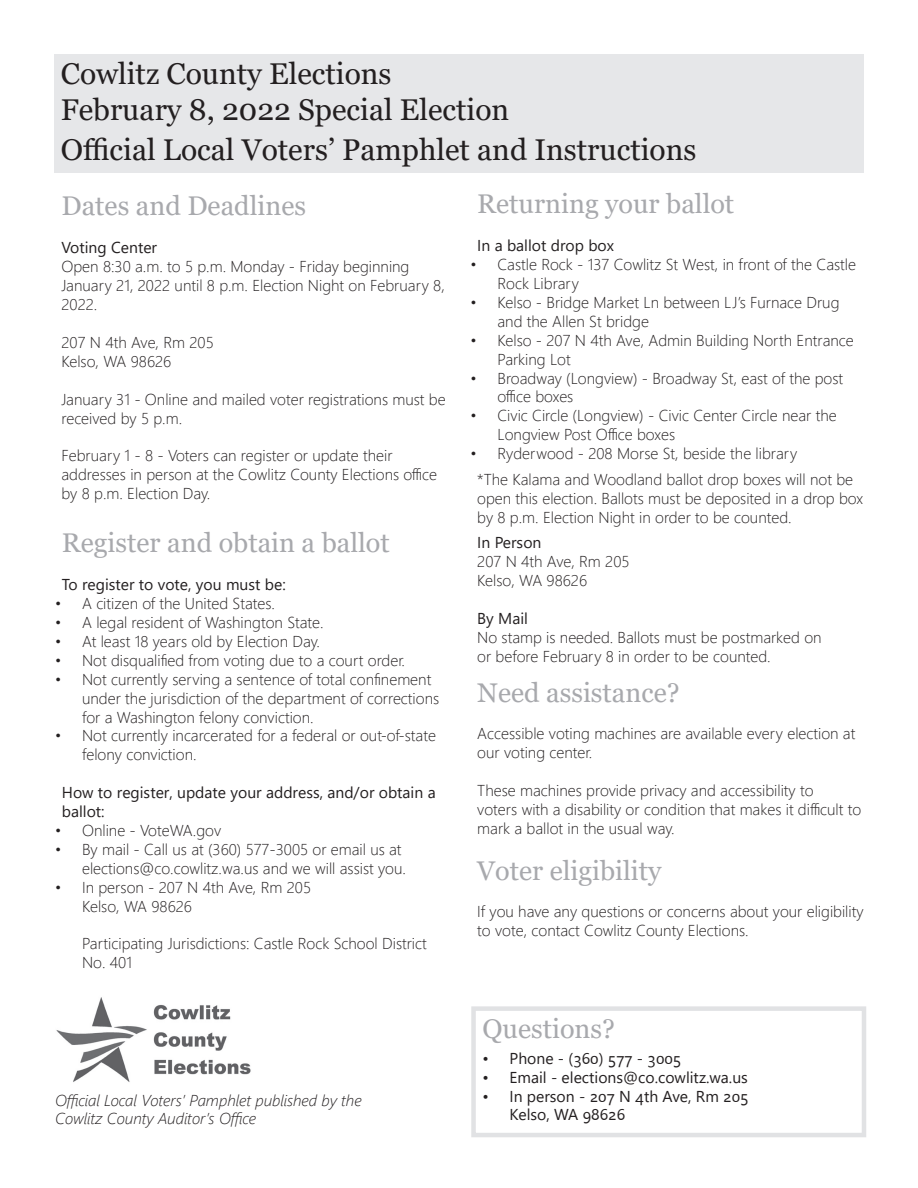
<style>
.page{position:relative;width:918px;height:1188px;background:#fff}
.page>*{position:absolute;margin:0;border:0;box-sizing:border-box;transform-origin:0 0}
.t1{font:30px/36px "Georgia";color:#231f20}
.t2{font:27px "Georgia";color:#a8a9ad}
.t3{font:300 15.75px/18.9px "Segoe UI";color:#231f20}
.t4{font:15.75px/18.9px "Segoe UI";color:#231f20}
.t5{font:italic 300 15.75px/18.9px "Segoe UI";color:#231f20}
</style>
<div class="page">
<div style="left:54px;top:54px;width:810px;height:119px;background:#e6e7e9"></div>
<div style="left:471px;top:1006px;width:395px;height:131px;border:4px solid #e1e2e4"></div>
<img style="left:56px;top:997px;width:195px;height:85px">
<h1 class="t1" style="left:61px;top:56px;width:450px">Cowlitz County Elections<br>February 8, 2022 Special Election</h1>
<h1 class="t1" style="left:61px;top:132px;width:637px">Official Local Voters’ Pamphlet and Instructions</h1>
<h2 class="t2" style="left:62px;top:189px;width:246px">Dates and Deadlines</h2>
<p class="t4" style="left:62px;top:237px;width:97px">Voting Center</p>
<p class="t3" style="left:62px;top:256px;width:385px">Open 8:30 a.m. to 5 p.m. Monday - Friday beginning<br>January 21, 2022 until 8 p.m. Election Night on February 8,<br>2022.</p>
<p class="t3" style="left:62px;top:331px;width:154px">207 N 4th Ave, Rm 205<br>Kelso, WA 98626</p>
<p class="t3" style="left:62px;top:388px;width:386px">January 31 - Online and mailed voter registrations must be received by 5 p.m.</p>
<p class="t3" style="left:62px;top:445px;width:377px">February 1 - 8 - Voters can register or update their addresses in person at the Cowlitz County Elections office by 8 p.m. Election Day.</p>
<h2 class="t2" style="left:62px;top:526px;width:329px">Register and obtain a ballot</h2>
<p class="t4" style="left:62px;top:574px;width:225px">To register to vote, you must be:</p>
<p class="t3" style="left:55px;top:593px;width:221px">• A citizen of the United States.</p>
<p class="t3" style="left:55px;top:611px;width:270px">• A legal resident of Washington State.</p>
<p class="t3" style="left:55px;top:630px;width:266px">• At least 18 years old by Election Day.</p>
<p class="t3" style="left:55px;top:649px;width:351px">• Not disqualified from voting due to a court order.</p>
<p class="t3" style="left:82px;top:668px;width:359px;text-indent:-27px">• Not currently serving a sentence of total confinement under the jurisdiction of the department of corrections for a Washington felony conviction.</p>
<p class="t3" style="left:82px;top:725px;width:355px;text-indent:-27px">• Not currently incarcerated for a federal or out-of-state felony conviction.</p>
<p class="t4" style="left:62px;top:782px;width:375px">How to register, update your address, and/or obtain a ballot:</p>
<p class="t3" style="left:55px;top:819px;width:168px">• Online - VoteWA.gov</p>
<p class="t3" style="left:55px;top:838px;width:352px;text-align:right">• By mail - Call us at (360) 577-3005 or email us at elections@co.cowlitz.wa.us and we will assist you.</p>
<p class="t3" style="left:82px;top:876px;width:231px;text-indent:-27px">• In person - 207 N 4th Ave, Rm 205<br>Kelso, WA 98626</p>
<p class="t3" style="left:82px;top:933px;width:346px">Participating Jurisdictions: Castle Rock School District<br>No. 401</p>
<h2 class="t2" style="left:477px;top:187px;width:258px">Returning your ballot</h2>
<p class="t4" style="left:477px;top:235px;width:138px">In a ballot drop box</p>
<p class="t3" style="left:498px;top:254px;width:360px;text-indent:-27px">• Castle Rock - 137 Cowlitz St West, in front of the Castle<br>Rock Library</p>
<p class="t3" style="left:498px;top:291px;width:344px;text-indent:-27px">• Kelso - Bridge Market Ln between LJ’s Furnace Drug and the Allen St bridge</p>
<p class="t3" style="left:498px;top:329px;width:358px;text-indent:-27px">• Kelso - 207 N 4th Ave, Admin Building North Entrance<br>Parking Lot</p>
<p class="t3" style="left:498px;top:367px;width:347px;text-indent:-27px">• Broadway (Longview) - Broadway St, east of the post office boxes</p>
<p class="t3" style="left:498px;top:405px;width:341px;text-indent:-27px">• Civic Circle (Longview) - Civic Center Circle near the<br>Longview Post Office boxes</p>
<p class="t3" style="left:477px;top:439px;width:377px;line-height:25.7px;text-indent:-7px">• Ryderwood - 208 Morse St, beside the library<br>*The Kalama and Woodland ballot drop boxes will not be</p>
<p class="t3" style="left:477px;top:487px;width:387px">open this election. Ballots must be deposited in a drop box by 8 p.m. Election Night in order to be counted.</p>
<p class="t4" style="left:477px;top:532px;width:66px">In Person</p>
<p class="t3" style="left:477px;top:551px;width:154px">207 N 4th Ave, Rm 205<br>Kelso, WA 98626</p>
<p class="t4" style="left:477px;top:607px;width:52px">By Mail</p>
<p class="t3" style="left:477px;top:626px;width:346px">No stamp is needed. Ballots must be postmarked on or before February 8 in order to be counted.</p>
<h2 class="t2" style="left:477px;top:677px;width:204px">Need assistance?</h2>
<p class="t3" style="left:477px;top:723px;width:380px">Accessible voting machines are available every election at our voting center.</p>
<p class="t3" style="left:477px;top:779px;width:386px">These machines provide privacy and accessibility to<br>voters with a disability or condition that makes it difficult to mark a ballot in the usual way.</p>
<h2 class="t2" style="left:477px;top:855px;width:186px">Voter eligibility</h2>
<p class="t3" style="left:477px;top:901px;width:388px">If you have any questions or concerns about your eligibility to vote, contact Cowlitz County Elections.</p>
<p class="t5" style="left:55px;top:1088px;width:308px">Official Local Voters’ Pamphlet published by the<br>Cowlitz County Auditor’s Office</p>
<h2 class="t2" style="left:483px;top:1012px;width:134px">Questions?</h2>
<p class="t4" style="left:483px;top:1047px;width:200px">• Phone - (360) 577 - 3005</p>
<p class="t4" style="left:483px;top:1066px;width:267px">• Email - elections@co.cowlitz.wa.us</p>
<p class="t4" style="left:510px;top:1085px;width:241px;text-indent:-27px">• In person - 207 N 4th Ave, Rm 205<br>Kelso, WA 98626</p>
</div>
